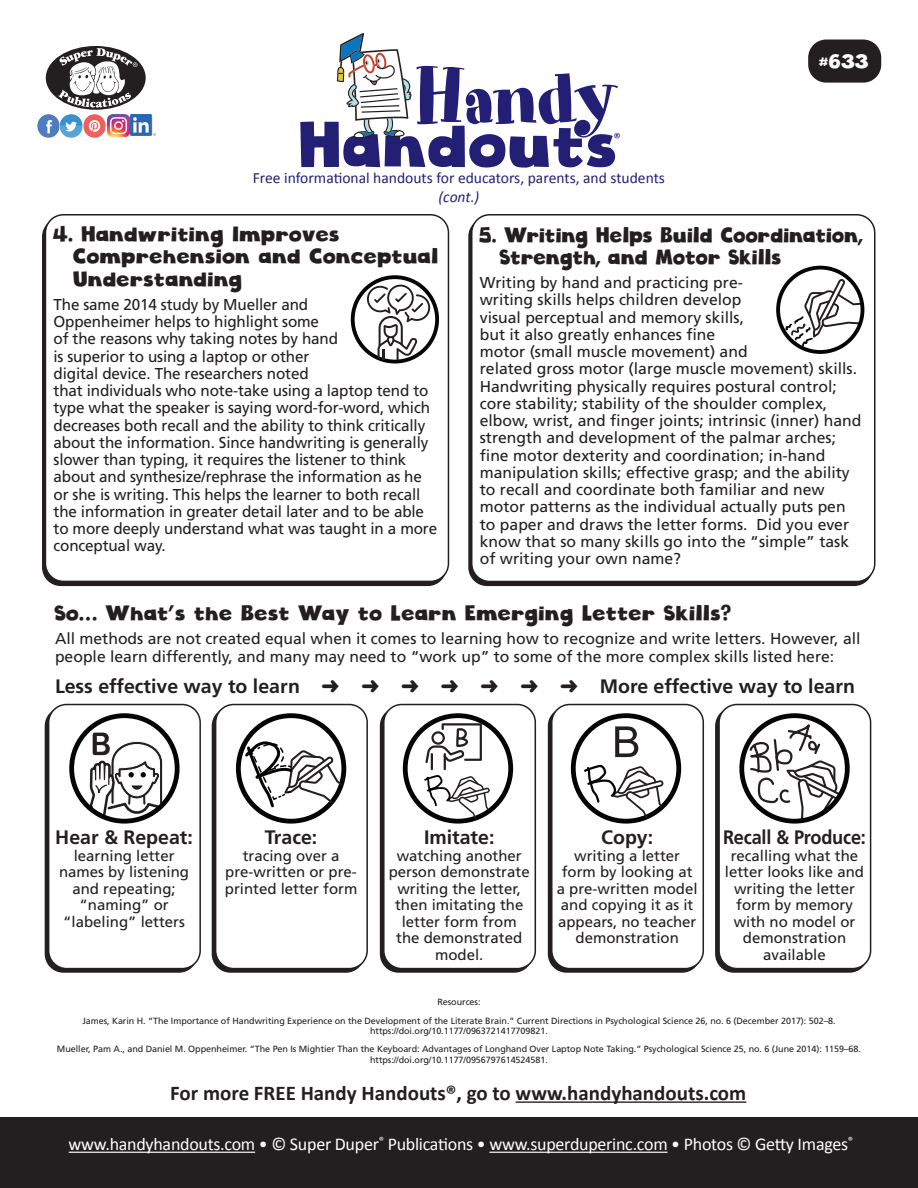
<style>
.page{position:relative;width:918px;height:1188px;background:#fff}
.page>*{position:absolute;margin:0;border:0;box-sizing:border-box;transform-origin:0 0}
.t1{font:76.65px "Art Department JNL";letter-spacing:-.03em;color:#231f75}
.t2{font:62.85px "Cloudy Witha Chanceof Love";color:#231f75}
.HH_Text{font:21px/22.5px "Cloudy Witha Chanceof Love";color:#231f20}
.HH_Text-2{font:21px/22.5px "Cloudy Witha Chanceof Love";color:#231f20;scale:.95 1}
.HH_TEXT{font:700 21px "Calibri";color:#231f20}
.HH_Text-3{font:700 19.5px "Frutiger";color:#231f20}
.HH_Text-4{font:700 19.5px "Frutiger";color:#231f20;scale:.93 1}
.t3{font:19.5px "Cloudy Witha Chanceof Love";color:#fff}
.t4{font:18px "Calibri";letter-spacing:-.015em;color:#fff}
.HH_Text-5{font:15.75px/17.2px "Frutiger";color:#231f20}
.t5{font:15.6px "Calibri";color:#231f75}
.t6{font:italic 15.6px "Calibri";color:#231f75}
.HH_Text-6{font:15px/16.5px "Frutiger";color:#231f20;text-align:center}
.t7{font:14.7px "Calibri";color:#231f75}
.HH_Title{font:9px/10.8px "Frutiger";letter-spacing:-.005em;color:#231f20;text-align:center}
</style>
<div class="page">
<div style="left:45px;top:214px;width:404px;height:368px;border:2px solid #231f20;border-radius:18px"></div>
<div style="left:808px;top:40px;width:73px;height:43px;background:#231f20;border-radius:18px"></div>
<div style="left:0;top:1118px;width:918px;height:70px;background:#231f20"></div>
<div style="left:46px;top:46px;width:100px;height:64px;background:#231f20;border-radius:50%"></div>
<svg style="left:58px;top:48px;width:80px;height:60px"></svg>
<img style="left:37px;top:115px;width:92px;height:22px">
<img style="left:131px;top:115px;width:24px;height:21px">
<svg style="left:337px;top:33px;width:75px;height:106px"></svg>
<hr style="left:69px;top:1152px;width:186px;height:1px;background:#fff">
<hr style="left:489px;top:1152px;width:179px;height:1px;background:#fff">
<div style="left:351px;top:275px;width:88px;height:88px;border:4px solid #040503;border-radius:50%"></div>
<svg style="left:367px;top:285px;width:63px;height:75px"></svg>
<div style="left:471px;top:214px;width:405px;height:368px;border:2px solid #231f20;border-radius:18px"></div>
<div style="left:776px;top:266px;width:88px;height:88px;border:4px solid #040503;border-radius:50%"></div>
<svg style="left:784px;top:279px;width:79px;height:69px"></svg>
<div style="left:45px;top:707px;width:153px;height:266px;border:2px solid #231f20;border-radius:18px"></div>
<div style="left:212px;top:707px;width:153px;height:266px;border:2px solid #231f20;border-radius:18px"></div>
<div style="left:380px;top:707px;width:153px;height:266px;border:2px solid #231f20;border-radius:18px"></div>
<div style="left:548px;top:707px;width:153px;height:266px;border:2px solid #231f20;border-radius:18px"></div>
<div style="left:715px;top:707px;width:153px;height:266px;border:2px solid #231f20;border-radius:18px"></div>
<div style="left:49px;top:705px;width:151px;height:264px;background:#fff;border-radius:18px"></div>
<div style="left:48px;top:704px;width:153px;height:265px;border:2px solid #231f20;border-radius:18px"></div>
<div style="left:216px;top:705px;width:151px;height:264px;background:#fff;border-radius:18px"></div>
<div style="left:215px;top:704px;width:153px;height:265px;border:2px solid #231f20;border-radius:18px"></div>
<div style="left:384px;top:705px;width:151px;height:264px;background:#fff;border-radius:18px"></div>
<div style="left:383px;top:704px;width:153px;height:265px;border:2px solid #231f20;border-radius:18px"></div>
<div style="left:552px;top:705px;width:151px;height:264px;background:#fff;border-radius:18px"></div>
<div style="left:551px;top:704px;width:153px;height:265px;border:2px solid #231f20;border-radius:18px"></div>
<div style="left:719px;top:705px;width:152px;height:264px;background:#fff;border-radius:18px"></div>
<div style="left:718px;top:704px;width:153px;height:265px;border:2px solid #231f20;border-radius:18px"></div>
<div style="left:69px;top:713px;width:111px;height:111px;border:5px solid #040503;border-radius:50%"></div>
<svg style="left:87px;top:733px;width:77px;height:240px"></svg>
<div style="left:236px;top:713px;width:110px;height:111px;border:5px solid #040503;border-radius:50%"></div>
<svg style="left:198px;top:738px;width:144px;height:72px"></svg>
<div style="left:403px;top:713px;width:110px;height:111px;border:5px solid #040503;border-radius:50%"></div>
<svg style="left:423px;top:723px;width:67px;height:96px"></svg>
<div style="left:571px;top:713px;width:110px;height:111px;border:5px solid #040503;border-radius:50%"></div>
<svg style="left:582px;top:764px;width:82px;height:55px"></svg>
<svg style="left:615px;top:726px;width:23px;height:31px"></svg>
<div style="left:739px;top:713px;width:111px;height:111px;border:5px solid #040503;border-radius:50%"></div>
<svg style="left:719px;top:715px;width:122px;height:106px"></svg>
<hr style="left:516px;top:1101px;width:230px;height:2px;background:#231f20">
<p class="t1" style="left:414px;top:52px;width:207px">Handy</p>
<p class="t5" style="left:253px;top:167px;width:414px">Free informational handouts for educators, parents, and students</p>
<p class="t6" style="left:439px;top:186px;width:42px">(cont.)</p>
<p class="t2" style="left:301px;top:106px;width:321px">Handouts</p>
<p class="t7" style="left:613px;top:128px;width:9px">®</p>
<p class="t3" style="left:820px;top:49px;width:51px">#633</p>
<p class="HH_Text" style="left:74px;top:223px;width:367px;text-indent:-20px">4. Handwriting Improves<br>Comprehension and Conceptual<br>Understanding</p>
<p class="HH_Text-5" style="left:54px;top:296px;width:385px">The same 2014 study by Mueller and<br>Oppenheimer helps to highlight some<br>of the reasons why taking notes by hand<br>is superior to using a laptop or other<br>digital device. The researchers noted<br>that individuals who note-take using a laptop tend to type what the speaker is saying word-for-word, which decreases both recall and the ability to think critically about the information. Since handwriting is generally slower than typing, it requires the listener to think about and synthesize/rephrase the information as he or she is writing. This helps the learner to both recall the information in greater detail later and to be able to more deeply understand what was taught in a more conceptual way.</p>
<p class="HH_Text-2" style="left:500px;top:224px;width:384px;text-indent:-20px">5. Writing Helps Build Coordination,<br>Strength, and Motor Skills</p>
<p class="HH_Text-5" style="left:480px;top:274px;width:383px">Writing by hand and practicing pre-<br>writing skills helps children develop<br>visual perceptual and memory skills,<br>but it also greatly enhances fine<br>motor (small muscle movement) and<br>related gross motor (large muscle movement) skills.<br>Handwriting physically requires postural control; core stability; stability of the shoulder complex, elbow, wrist, and finger joints; intrinsic (inner) hand strength and development of the palmar arches; fine motor dexterity and coordination; in-hand manipulation skills; effective grasp; and the ability to recall and coordinate both familiar and new motor patterns as the individual actually puts pen to paper and draws the letter forms. Did you ever know that so many skills go into the “simple” task of writing your own name?</p>
<p class="HH_Text" style="left:55px;top:602px;width:679px">So… What’s the Best Way to Learn Emerging Letter Skills?</p>
<p class="HH_Text-5" style="left:55px;top:630px;width:807px">All methods are not created equal when it comes to learning how to recognize and write letters. However, all people learn differently, and many may need to “work up” to some of the more complex skills listed here:</p>
<p class="HH_Text-3" style="left:55px;top:675px;width:802px">Less effective way to learn ➜ ➜ ➜ ➜ ➜ ➜ ➜ More effective way to learn</p>
<p class="HH_Text-3" style="left:55px;top:826px;width:139px">Hear &amp; Repeat:</p>
<p class="HH_Text-6" style="left:59px;top:847px;width:132px">learning letter names by listening and repeating; “naming” or “labeling” letters</p>
<p class="HH_Text-3" style="left:265px;top:826px;width:54px">Trace:</p>
<p class="HH_Text-6" style="left:225px;top:847px;width:134px">tracing over a pre-written or pre&shy;printed letter form</p>
<p class="HH_Text-3" style="left:424px;top:826px;width:72px">Imitate:</p>
<p class="HH_Text-6" style="left:389px;top:847px;width:142px">watching another person demonstrate writing the letter, then imitating the letter form from the demonstrated model.</p>
<p class="HH_Text-3" style="left:601px;top:826px;width:54px">Copy:</p>
<p class="HH_Text-6" style="left:557px;top:847px;width:142px">writing a letter form by looking at a pre-written model and copying it as it appears, no teacher demonstration</p>
<p class="HH_Text-4" style="left:723px;top:826px;width:155px">Recall &amp; Produce:</p>
<p class="HH_Text-6" style="left:725px;top:847px;width:141px">recalling what the letter looks like and writing the letter form by memory with no model or demonstration available</p>
<p class="HH_Title" style="left:437px;top:997px;width:45px">Resources:</p>
<p class="HH_Title" style="left:82px;top:1015px;width:755px">James, Karin H. “The Importance of Handwriting Experience on the Development of the Literate Brain.” Current Directions in Psychological Science 26, no. 6 (December 2017): 502–8. https://doi.org/10.1177/0963721417709821.</p>
<p class="HH_Title" style="left:57px;top:1043px;width:806px">Mueller, Pam A., and Daniel M. Oppenheimer. “The Pen Is Mightier Than the Keyboard: Advantages of Longhand Over Laptop Note Taking.” Psychological Science 25, no. 6 (June 2014): 1159–68. https://doi.org/10.1177/0956797614524581.</p>
<p class="HH_TEXT" style="left:170px;top:1078px;width:578px">For more FREE Handy Handouts®, go to www.handyhandouts.com</p>
<p class="t4" style="left:69px;top:1132px;width:786px">www.handyhandouts.com • © Super Duper<sup>®</sup> Publications • www.superduperinc.com • Photos © Getty Images<sup>®</sup></p>
</div>
